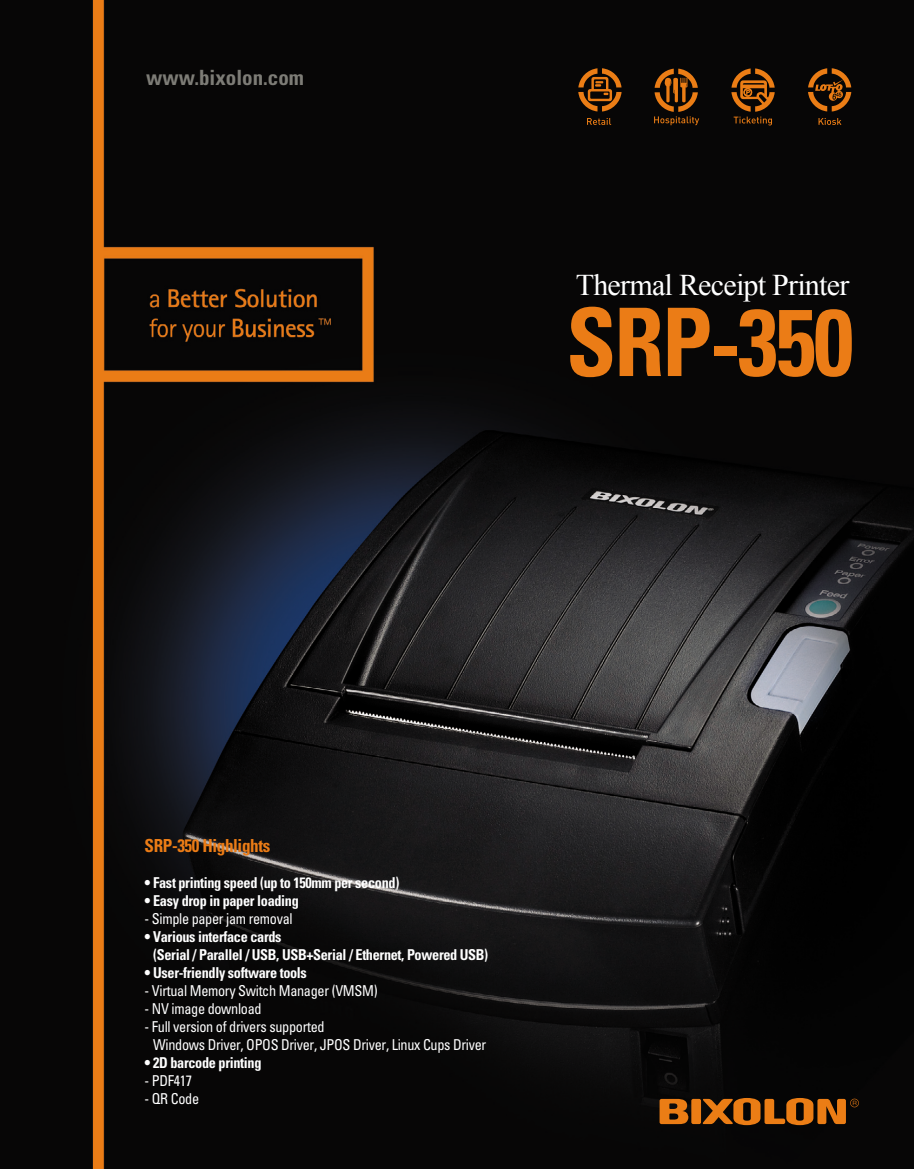
<style>
.page{position:relative;width:914px;height:1169px;background:#fff}
.page>*{position:absolute;margin:0;border:0;box-sizing:border-box;transform-origin:0 0}
.t1{font:700 condensed 94.5px "Univers";letter-spacing:-.02em;color:#eb7c16;scale:.95 1}
.t2{font:30px "Times New Roman";letter-spacing:-.025em;color:#fff}
.t3{font:700 condensed 21px "Univers";color:#7d7c76}
.t4{font:700 condensed 18px "Univers";letter-spacing:-.02em;color:#eb7c16;scale:.95 1}
.t5{font:700 condensed 15px/18px "Univers";letter-spacing:-.02em;color:#fff;scale:.95 1}
.t6{font:condensed 15px/18px "Univers";letter-spacing:-.02em;color:#fff;scale:.95 1}
</style>
<div class="page">
<img style="left:0;top:0;width:914px;height:1168px">
<svg style="left:587px;top:118px;width:24px;height:7px"></svg>
<svg style="left:578px;top:68px;width:43px;height:43px;background:#68380c"></svg>
<svg style="left:654px;top:69px;width:45px;height:56px;background:#5a310b"></svg>
<svg style="left:731px;top:68px;width:43px;height:57px;background:#5c320b"></svg>
<hr style="left:740px;top:85px;width:26px;height:3px;background:#eb7d15">
<svg style="left:818px;top:118px;width:23px;height:7px"></svg>
<svg style="left:808px;top:68px;width:43px;height:43px;background:#5f340b"></svg>
<svg style="left:659px;top:1098px;width:29px;height:26px"></svg>
<div style="left:691px;top:1098px;width:10px;height:26px;background:#eb7d15;border-radius:2px"></div>
<svg style="left:702px;top:1097px;width:156px;height:28px;background:#82460d"></svg>
<h3 class="t3" style="left:146px;top:70px;width:159px">www.bixolon.com</h3>
<h2 class="t2" style="left:575px;top:268px;width:275px">Thermal Receipt Printer</h2>
<h1 class="t1" style="left:566px;top:308px;width:304px">SRP-350</h1>
<p class="t4" style="left:145px;top:838px;width:134px">SRP-350 Highlights</p>
<p class="t5" style="left:145px;top:875px;width:269px">• Fast printing speed (up to 150mm per second)</p>
<p class="t5" style="left:145px;top:893px;width:164px">• Easy drop in paper loading</p>
<p class="t6" style="left:145px;top:910px;width:157px">- Simple paper jam removal</p>
<p class="t5" style="left:153px;top:929px;width:354px;text-indent:-9px">• Various interface cards<br>(Serial / Parallel / USB, USB+Serial / Ethernet, Powered USB)</p>
<p class="t5" style="left:145px;top:965px;width:172px">• User-friendly software tools</p>
<p class="t6" style="left:145px;top:982px;width:247px">- Virtual Memory Switch Manager (VMSM)</p>
<p class="t6" style="left:145px;top:1000px;width:125px">- NV image download</p>
<p class="t6" style="left:153px;top:1018px;width:352px;text-indent:-9px">- Full version of drivers supported<br>Windows Driver, OPOS Driver, JPOS Driver, Linux Cups Driver</p>
<p class="t5" style="left:145px;top:1055px;width:124px">• 2D barcode printing</p>
<p class="t6" style="left:145px;top:1072px;width:52px">- PDF417</p>
<p class="t6" style="left:145px;top:1090px;width:59px">- QR Code</p>
</div>
